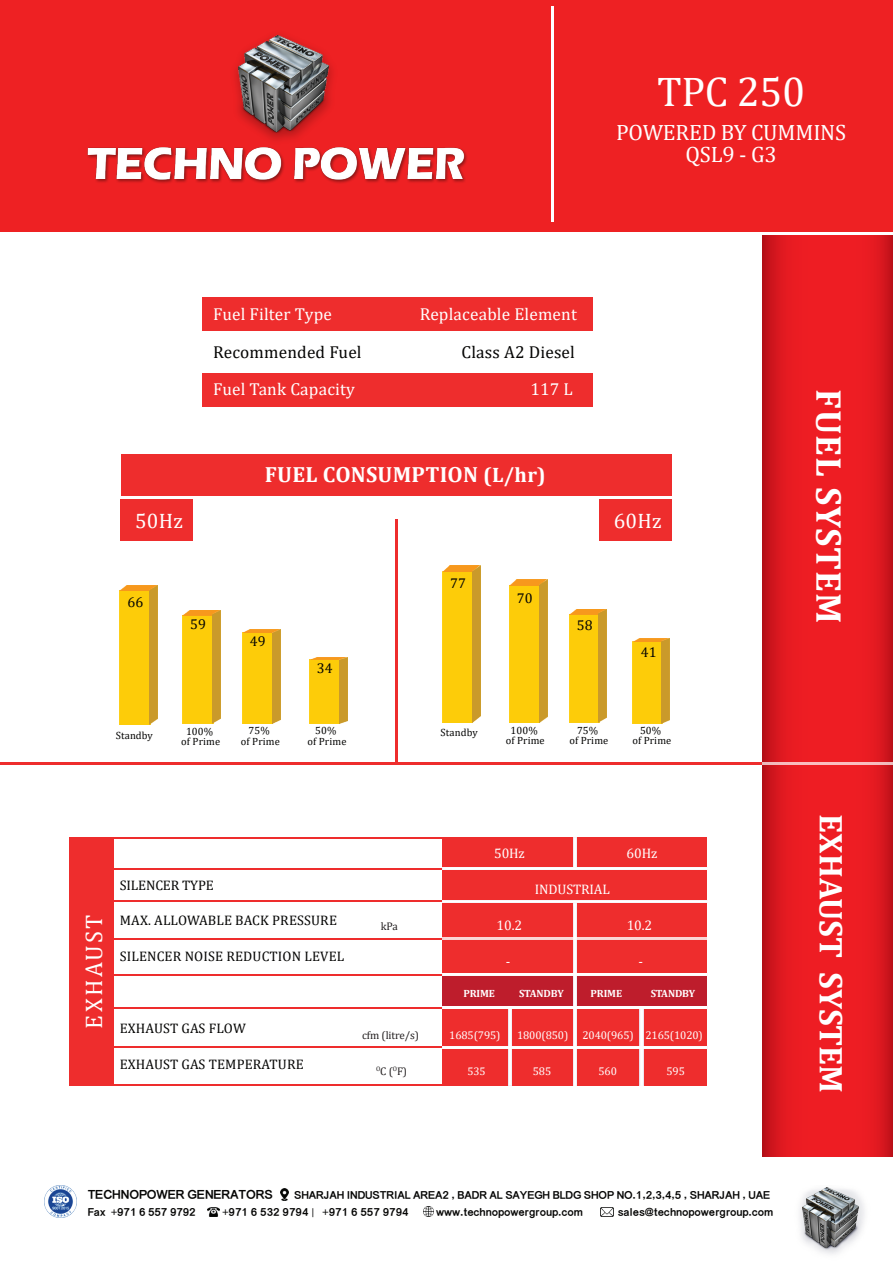
<style>
.page{position:relative;width:893px;height:1263px;background:#fff}
.page>*{position:absolute;margin:0;border:0;box-sizing:border-box;transform-origin:0 0}
.t1{font:41.7px "Cambria";letter-spacing:-.01em;color:#fff}
.t2{font:700 36px "Cambria";letter-spacing:.025em;color:#fff}
.t3{font:700 33px "Cambria";color:#fff}
.t4{font:24px "Cambria";letter-spacing:.1em;color:#fff}
.t5{font:22.2px/22.2px "Cambria";letter-spacing:-.01em;color:#fff;text-align:center}
.t6{font:700 22.05px "Cambria";letter-spacing:.01em;color:#fff}
.t7{font:21px "Cambria";letter-spacing:.01em;color:#fff}
.t8{font:17.4px "Cambria";letter-spacing:.01em;color:#fff}
.t9{font:17.4px "Cambria";letter-spacing:.01em;color:#050504}
.t10{font:14.25px "Cambria";letter-spacing:.01em;color:#050504}
.t11{font:13.8px "Cambria";letter-spacing:.01em;color:#050504}
.t12{font:13.8px "Cambria";letter-spacing:-.01em;color:#fff}
.t13{font:13.8px "Cambria";letter-spacing:-.01em;color:#050504}
.t14{font:800 12px "M Hei PRC";letter-spacing:-.01em;color:#050504}
.t15{font:11.25px "Cambria";letter-spacing:-.01em;color:#fff}
.t16{font:11.1px "Cambria";letter-spacing:-.01em;color:#231f20}
.t17{font:11.1px "Cambria";color:#fff}
.t18{font:800 10.5px "M Hei PRC";letter-spacing:-.01em;color:#050504}
.t19{font:10.5px/10.5px "Cambria";letter-spacing:.01em;color:#050504;text-align:center}
.t20{font:700 10.5px "Cambria";letter-spacing:-.01em;color:#fff}
.s1{font-size:21px}
</style>
<div class="page">
<div style="left:0;top:0;width:893px;height:231px;background:#ee2123"></div>
<div style="left:202px;top:298px;width:391px;height:33px;background:#ee2d2d"></div>
<div style="left:202px;top:373px;width:391px;height:34px;background:#ee2d2d"></div>
<div style="left:121px;top:454px;width:550px;height:42px;background:#ee2d2d"></div>
<div style="left:599px;top:499px;width:72px;height:41px;background:#ee2d2d"></div>
<hr style="left:395px;top:519px;width:2px;height:246px;background:#ee2d2d">
<hr style="left:0;top:762px;width:762px;height:3px;background:#ee2d2d">
<div style="left:69px;top:837px;width:45px;height:248px;background:#ee2d2d"></div>
<hr style="left:113px;top:837px;width:329px;height:1px;background:#ee2d2d">
<hr style="left:113px;top:868px;width:329px;height:1px;background:#ee2d2d">
<hr style="left:113px;top:901px;width:329px;height:1px;background:#ee2d2d">
<hr style="left:113px;top:938px;width:329px;height:1px;background:#ee2d2d">
<hr style="left:113px;top:974px;width:329px;height:1px;background:#ee2d2d">
<hr style="left:113px;top:1007px;width:329px;height:1px;background:#ee2d2d">
<hr style="left:114px;top:1047px;width:328px;height:1px;background:#ee2d2d">
<hr style="left:114px;top:1084px;width:329px;height:1px;background:#ee2d2d">
<div style="left:442px;top:837px;width:265px;height:248px;background:#ee2d2d"></div>
<div style="left:442px;top:975px;width:265px;height:32px;background:#be1d2c"></div>
<svg style="left:762px;top:236px;width:131px;height:920px;background:#e31a20"></svg>
<img style="left:762px;top:762px;width:131px;height:3px">
<div style="left:310px;top:660px;width:30px;height:64px;background:#fdcc09"></div>
<img style="left:310px;top:657px;width:30px;height:3px">
<img style="left:340px;top:657px;width:7px;height:67px">
<div style="left:243px;top:633px;width:30px;height:91px;background:#fdcc09"></div>
<img style="left:243px;top:629px;width:30px;height:4px">
<img style="left:273px;top:629px;width:7px;height:95px">
<div style="left:183px;top:615px;width:30px;height:109px;background:#fdcc09"></div>
<img style="left:183px;top:611px;width:30px;height:4px">
<img style="left:213px;top:611px;width:8px;height:113px">
<div style="left:120px;top:591px;width:30px;height:133px;background:#fdcc09"></div>
<img style="left:120px;top:585px;width:30px;height:6px">
<img style="left:150px;top:585px;width:8px;height:139px">
<div style="left:442px;top:572px;width:30px;height:151px;background:#fdcc09"></div>
<img style="left:442px;top:566px;width:30px;height:6px">
<img style="left:472px;top:566px;width:8px;height:157px">
<div style="left:509px;top:585px;width:30px;height:138px;background:#fdcc09"></div>
<img style="left:510px;top:579px;width:29px;height:6px">
<img style="left:539px;top:579px;width:8px;height:144px">
<div style="left:569px;top:615px;width:30px;height:108px;background:#fdcc09"></div>
<img style="left:569px;top:610px;width:30px;height:5px">
<img style="left:599px;top:610px;width:8px;height:113px">
<div style="left:632px;top:642px;width:30px;height:82px;background:#fdcc09"></div>
<img style="left:632px;top:638px;width:30px;height:4px">
<img style="left:662px;top:638px;width:8px;height:86px">
<div style="left:121px;top:499px;width:72px;height:42px;background:#ee2d2d"></div>
<img style="left:508px;top:1008px;width:3px;height:77px">
<img style="left:640px;top:1008px;width:3px;height:77px">
<img style="left:574px;top:902px;width:2px;height:183px">
<img style="left:574px;top:837px;width:2px;height:31px">
<img style="left:442px;top:1047px;width:265px;height:1px">
<img style="left:442px;top:1007px;width:265px;height:1px">
<img style="left:442px;top:974px;width:265px;height:1px">
<img style="left:442px;top:901px;width:265px;height:1px">
<img style="left:442px;top:868px;width:265px;height:1px">
<img style="left:442px;top:938px;width:265px;height:1px">
<img style="left:235px;top:62px;width:98px;height:78px">
<img style="left:238px;top:35px;width:90px;height:99px">
<img style="left:87px;top:147px;width:380px;height:36px">
<img style="left:552px;top:7px;width:2px;height:215px">
<img style="left:800px;top:1197px;width:65px;height:57px">
<img style="left:803px;top:1187px;width:56px;height:61px">
<svg style="left:423px;top:1207px;width:10px;height:10px"></svg>
<svg style="left:208px;top:1208px;width:12px;height:8px"></svg>
<svg style="left:600px;top:1207px;width:13px;height:10px"></svg>
<svg style="left:280px;top:1188px;width:8px;height:12px"></svg>
<img style="left:45px;top:1185px;width:31px;height:32px">
<h1 class="t1" style="left:657px;top:68px;width:149px">TPC 250</h1>
<h3 class="t5" style="left:616px;top:121px;width:232px">POWERED BY CUMMINS<br>QSL9 - G3</h3>
<h3 class="t8" style="left:213px;top:304px;width:120px">Fuel Filter Type</h3>
<h3 class="t8" style="left:420px;top:304px;width:159px">Replaceable Element</h3>
<h3 class="t9" style="left:213px;top:341px;width:150px">Recommended Fuel</h3>
<h3 class="t9" style="left:461px;top:341px;width:115px">Class A2 Diesel</h3>
<h3 class="t8" style="left:213px;top:379px;width:143px">Fuel Tank Capacity</h3>
<h3 class="t8" style="left:530px;top:379px;width:44px">117 L</h3>
<h3 class="t6" style="left:265px;top:459px;width:282px">FUEL CONSUMPTION <span class="s1">(L/hr)</span></h3>
<h3 class="t7" style="left:135px;top:509px;width:49px">50Hz</h3>
<h3 class="t7" style="left:614px;top:508px;width:49px">60Hz</h3>
<h3 class="t10" style="left:127px;top:594px;width:17px">66</h3>
<h3 class="t10" style="left:190px;top:616px;width:17px">59</h3>
<h3 class="t10" style="left:250px;top:633px;width:17px">49</h3>
<h3 class="t10" style="left:317px;top:660px;width:17px">34</h3>
<h3 class="t10" style="left:450px;top:574px;width:17px">77</h3>
<h3 class="t10" style="left:517px;top:590px;width:17px">70</h3>
<p class="t19" style="left:116px;top:730px;width:39px">Standby</p>
<p class="t19" style="left:181px;top:726px;width:40px">100%<br>of Prime</p>
<p class="t19" style="left:506px;top:725px;width:40px">100%<br>of Prime</p>
<p class="t19" style="left:241px;top:725px;width:40px">75%<br>of Prime</p>
<p class="t19" style="left:307px;top:725px;width:40px">50%<br>of Prime</p>
<p class="t19" style="left:441px;top:727px;width:39px">Standby</p>
<h3 class="t10" style="left:577px;top:617px;width:17px">58</h3>
<h3 class="t10" style="left:641px;top:643px;width:17px">41</h3>
<p class="t19" style="left:569px;top:725px;width:40px">75%<br>of Prime</p>
<p class="t19" style="left:632px;top:725px;width:40px">50%<br>of Prime</p>
<h3 class="t4" style="left:80px;top:1029px;width:116px;rotate:-90deg">EXHAUST</h3>
<h3 class="t13" style="left:120px;top:877px;width:95px">SILENCER TYPE</h3>
<h3 class="t11" style="left:120px;top:912px;width:219px">MAX. ALLOWABLE BACK PRESSURE</h3>
<h3 class="t11" style="left:120px;top:948px;width:226px">SILENCER NOISE REDUCTION LEVEL</h3>
<h3 class="t11" style="left:120px;top:1020px;width:127px">EXHAUST GAS FLOW</h3>
<h3 class="t11" style="left:120px;top:1056px;width:185px">EXHAUST GAS TEMPERATURE</h3>
<h3 class="t12" style="left:494px;top:845px;width:32px">50Hz</h3>
<h3 class="t12" style="left:627px;top:845px;width:32px">60Hz</h3>
<h3 class="t12" style="left:535px;top:881px;width:76px">INDUSTRIAL</h3>
<p class="t16" style="left:381px;top:920px;width:19px">kPa</p>
<h3 class="t12" style="left:497px;top:918px;width:27px">10.2</h3>
<h3 class="t12" style="left:627px;top:918px;width:27px">10.2</h3>
<h3 class="t12" style="left:506px;top:954px;width:6px">-</h3>
<h3 class="t12" style="left:638px;top:954px;width:6px">-</h3>
<p class="t20" style="left:463px;top:986px;width:33px">PRIME</p>
<p class="t20" style="left:519px;top:986px;width:46px">STANDBY</p>
<p class="t20" style="left:590px;top:986px;width:33px">PRIME</p>
<p class="t20" style="left:651px;top:986px;width:46px">STANDBY</p>
<p class="t16" style="left:362px;top:1028px;width:58px">cfm (litre/s)</p>
<p class="t15" style="left:449px;top:1028px;width:53px">1685(795)</p>
<p class="t15" style="left:517px;top:1028px;width:53px">1800(850)</p>
<p class="t15" style="left:582px;top:1028px;width:122px">2040(965) 2165(1020)</p>
<p class="t16" style="left:376px;top:1064px;width:33px"><sup>O</sup>C (<sup>O</sup>F)</p>
<p class="t17" style="left:468px;top:1064px;width:20px">535</p>
<p class="t15" style="left:533px;top:1064px;width:20px">585</p>
<p class="t15" style="left:598px;top:1064px;width:20px">560</p>
<p class="t15" style="left:666px;top:1064px;width:20px">595</p>
<p class="t14" style="left:88px;top:1188px;width:187px">TECHNOPOWER GENERATORS</p>
<p class="t18" style="left:294px;top:1189px;width:478px">SHARJAH INDUSTRIAL AREA2 , BADR AL SAYEGH BLDG SHOP NO.1,2,3,4,5 , SHARJAH , UAE</p>
<p class="t18" style="left:88px;top:1206px;width:110px">Fax +971 6 557 9792</p>
<p class="t18" style="left:222px;top:1206px;width:188px">+971 6 532 9794 | +971 6 557 9794</p>
<p class="t18" style="left:436px;top:1206px;width:148px">www.technopowergroup.com</p>
<p class="t18" style="left:618px;top:1206px;width:157px">sales@technopowergroup.com</p>
<h2 class="t2" style="left:854px;top:389px;width:235px;rotate:90deg">FUEL SYSTEM</h2>
<h3 class="t3" style="left:854px;top:814px;width:281px;rotate:90deg">EXHAUST SYSTEM</h3>
</div>
